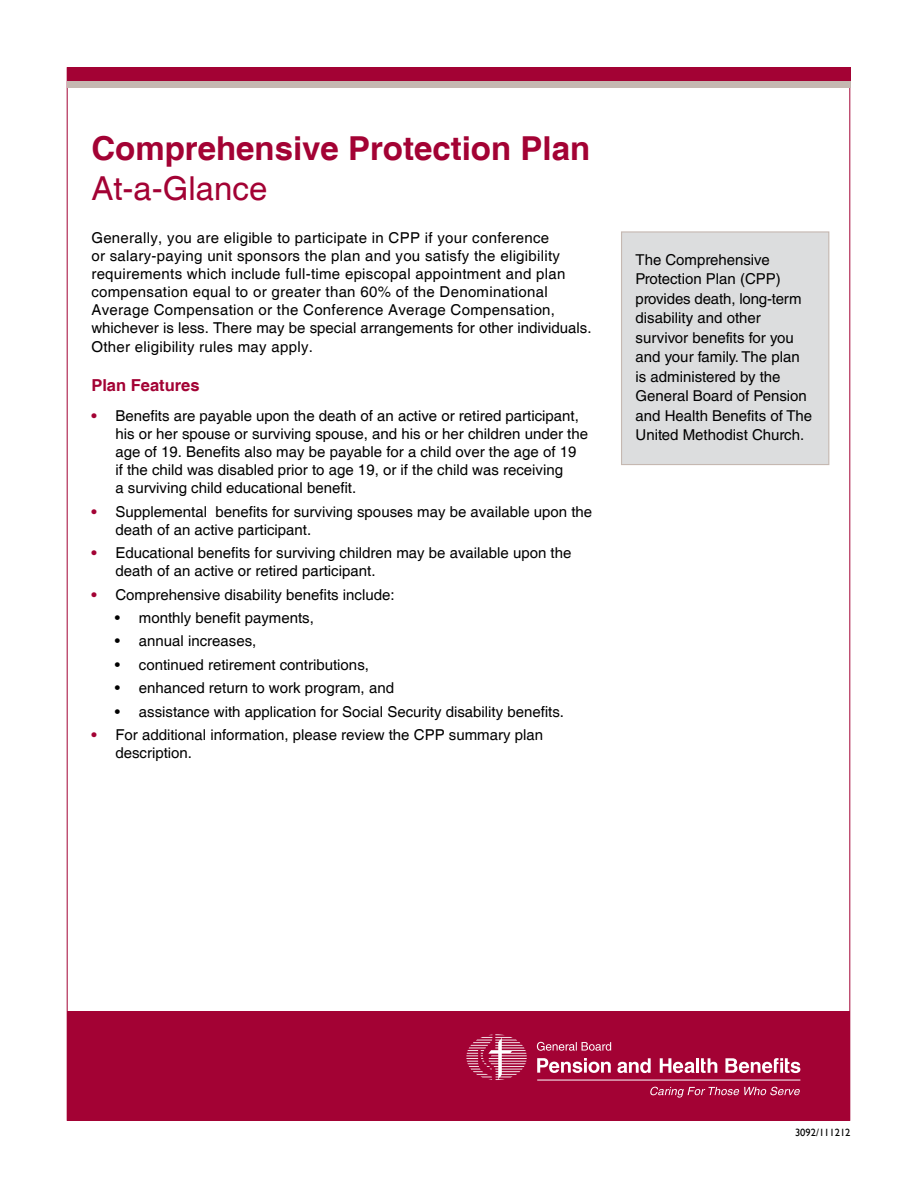
<style>
.page{position:relative;width:918px;height:1188px;background:#fff}
.page>*{position:absolute;margin:0;border:0;box-sizing:border-box;transform-origin:0 0}
.t1{font:700 33px "Helvetica";color:#a30234}
.t2{font:33px "Helvetica";color:#a30234}
.t3{font:700 16.5px "Helvetica";color:#a30234}
.t4{font:15px/18px "Helvetica";color:#000}
.t5{font:15px/18.1px "Helvetica";letter-spacing:.02em;color:#000}
.t6{font:15px/19.5px "Helvetica LT Std";color:#000}
.t7{font:10.5px "Gill Sans";color:#000}
.s1{font-weight:700;color:#a30234}
</style>
<div class="page">
<div style="left:68px;top:1011px;width:782px;height:109px;background:#a30234"></div>
<svg style="left:466px;top:1034px;width:61px;height:46px"></svg>
<svg style="left:537px;top:1058px;width:74px;height:15px"></svg>
<svg style="left:617px;top:1058px;width:34px;height:15px"></svg>
<svg style="left:660px;top:1058px;width:35px;height:15px"></svg>
<hr style="left:696px;top:1058px;width:3px;height:15px;background:#fff">
<svg style="left:701px;top:1058px;width:16px;height:15px"></svg>
<svg style="left:725px;top:1058px;width:75px;height:15px"></svg>
<svg style="left:537px;top:1042px;width:74px;height:9px"></svg>
<hr style="left:537px;top:1080px;width:263px;height:1px;background:#fff">
<svg style="left:650px;top:1087px;width:150px;height:11px"></svg>
<div style="left:68px;top:68px;width:782px;height:13px;background:#a30234"></div>
<div style="left:68px;top:81px;width:782px;height:7px;background:#c5b8b1"></div>
<div style="left:622px;top:232px;width:207px;height:233px;background:#dcddde"></div>
<div style="left:621px;top:231px;width:208px;height:234px;border:1px solid #c5b8b1"></div>
<h1 class="t1" style="left:91px;top:128px;width:500px">Comprehensive Protection Plan</h1>
<h1 class="t2" style="left:91px;top:169px;width:178px">At-a-Glance</h1>
<p class="t5" style="left:91px;top:229px;width:502px">Generally, you are eligible to participate in CPP if your conference<br>or salary-paying unit sponsors the plan and you satisfy the eligibility requirements which include full-time episcopal appointment and plan compensation equal to or greater than 60% of the Denominational Average Compensation or the Conference Average Compensation, whichever is less. There may be special arrangements for other individuals.<br>Other eligibility rules may apply.</p>
<p class="t3" style="left:91px;top:375px;width:110px">Plan Features</p>
<p class="t4" style="left:115px;top:408px;width:474px;text-indent:-24px"><span class="s1">•</span> Benefits are payable upon the death of an active or retired participant, his or her spouse or surviving spouse, and his or her children under the age of 19. Benefits also may be payable for a child over the age of 19<br>if the child was disabled prior to age 19, or if the child was receiving<br>a surviving child educational benefit.</p>
<p class="t4" style="left:115px;top:503px;width:478px;text-indent:-24px"><span class="s1">•</span> Supplemental benefits for surviving spouses may be available upon the death of an active participant.</p>
<p class="t4" style="left:115px;top:544px;width:458px;text-indent:-24px"><span class="s1">•</span> Educational benefits for surviving children may be available upon the death of an active or retired participant.</p>
<p class="t4" style="left:91px;top:586px;width:305px"><span class="s1">•</span> Comprehensive disability benefits include:</p>
<p class="t4" style="left:115px;top:609px;width:201px">• monthly benefit payments,</p>
<p class="t4" style="left:115px;top:633px;width:143px">• annual increases,</p>
<p class="t4" style="left:115px;top:656px;width:256px">• continued retirement contributions,</p>
<p class="t4" style="left:115px;top:679px;width:281px">• enhanced return to work program, and</p>
<p class="t4" style="left:115px;top:703px;width:451px">• assistance with application for Social Security disability benefits.</p>
<p class="t4" style="left:115px;top:726px;width:429px;text-indent:-24px"><span class="s1">•</span> For additional information, please review the CPP summary plan description.</p>
<p class="t6" style="left:636px;top:250px;width:178px">The Comprehensive<br>Protection Plan (CPP) provides death, long-term disability and other survivor benefits for you and your family. The plan is administered by the<br>General Board of Pension and Health Benefits of The<br>United Methodist Church.</p>
<p class="t7" style="left:795px;top:1127px;width:57px">3092/111212</p>
</div>
